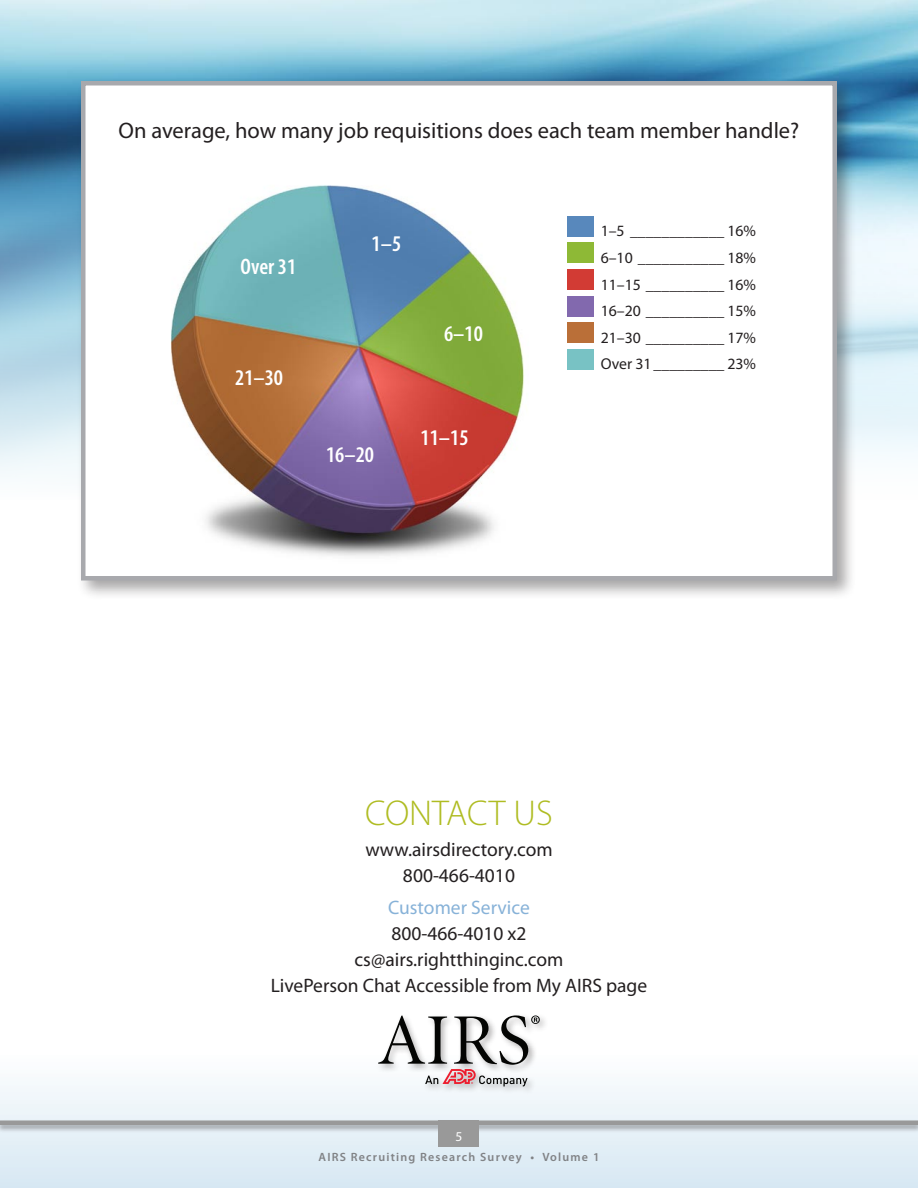
<style>
.page{position:relative;width:918px;height:1188px;background:#fff}
.page>*{position:absolute;margin:0;border:0;box-sizing:border-box;transform-origin:0 0}
._3_Body_Text_2011{font:300 36px "Myriad Pro";color:#afbc22}
._2_Chart_head_2011{font:22.5px "Myriad Pro";color:#231f20}
._1_chart_text{font:600 condensed 22.5px "Myriad Pro";color:#fff}
._2_Chart_head_2011-2{font:19.5px "Myriad Pro";color:#231f20}
._2_Chart_head_2011-3{font:19.5px "Myriad Pro";color:#87b2d8}
._2_key_text{font:15.75px "Myriad Pro";color:#231f20}
.t1{font:13.5px "Myriad Pro";color:#fff}
.t2{font:600 12px "Myriad Pro";letter-spacing:.1em;color:#808285}
</style>
<div class="page">
<img style="left:0;top:0;width:918px;height:474px">
<svg style="left:0;top:1085px;width:918px;height:103px"></svg>
<div style="left:0;top:1119px;width:918px;height:20px;background:#231f20;opacity:.4"></div>
<div style="left:0;top:1120px;width:918px;height:5px;background:#999"></div>
<div style="left:439px;top:1120px;width:40px;height:28px;background:#999"></div>
<div style="left:76px;top:76px;width:786px;height:542px;background:#231f20;opacity:.4"></div>
<div style="left:81px;top:81px;width:756px;height:499px;background:#fff;border:4px solid #a8a9ad"></div>
<img style="left:171px;top:185px;width:353px;height:371px">
<div style="left:567px;top:216px;width:27px;height:20px;background:#5888bc"></div>
<div style="left:567px;top:243px;width:27px;height:20px;background:#8eb936"></div>
<div style="left:567px;top:269px;width:27px;height:21px;background:#d23b34"></div>
<div style="left:567px;top:296px;width:27px;height:20px;background:#8269ae"></div>
<div style="left:567px;top:323px;width:27px;height:20px;background:#ba6f38"></div>
<div style="left:567px;top:349px;width:27px;height:20px;background:#78c2c4"></div>
<div style="left:375px;top:1012px;width:179px;height:89px;background:#231f20;opacity:.35"></div>
<svg style="left:378px;top:1015px;width:162px;height:71px"></svg>
<p class="_2_Chart_head_2011" style="left:119px;top:117px;width:682px">On average, how many job requisitions does each team member handle?</p>
<p class="_1_chart_text" style="left:241px;top:254px;width:57px">Over 31</p>
<p class="_1_chart_text" style="left:235px;top:365px;width:49px">21–30</p>
<p class="_1_chart_text" style="left:372px;top:231px;width:31px">1–5</p>
<p class="_1_chart_text" style="left:444px;top:321px;width:40px">6–10</p>
<p class="_1_chart_text" style="left:326px;top:442px;width:49px">16–20</p>
<p class="_1_chart_text" style="left:421px;top:425px;width:49px">11–15</p>
<p class="_2_key_text" style="left:601px;top:221px;width:157px">1–5 ____________ 16%</p>
<p class="_2_key_text" style="left:601px;top:248px;width:157px">6–10 ___________ 18%</p>
<p class="_2_key_text" style="left:601px;top:275px;width:157px">11–15 __________ 16%</p>
<p class="_2_key_text" style="left:601px;top:301px;width:157px">16–20 __________ 15%</p>
<p class="_2_key_text" style="left:601px;top:328px;width:157px">21–30 __________ 17%</p>
<p class="_2_key_text" style="left:601px;top:354px;width:157px">Over 31_________ 23%</p>
<p class="_3_Body_Text_2011" style="left:365px;top:793px;width:189px">CONTACT US</p>
<p class="_2_Chart_head_2011-2" style="left:365px;top:838px;width:189px">www.airsdirectory.com</p>
<p class="_2_Chart_head_2011-2" style="left:403px;top:863px;width:114px">800-466-4010</p>
<p class="_2_Chart_head_2011-3" style="left:388px;top:896px;width:143px">Customer Service</p>
<p class="_2_Chart_head_2011-2" style="left:391px;top:922px;width:137px">800-466-4010 x2</p>
<p class="_2_Chart_head_2011-2" style="left:355px;top:947px;width:210px">cs@airs.rightthinginc.com</p>
<p class="_2_Chart_head_2011-2" style="left:271px;top:973px;width:378px">LivePerson Chat Accessible from My AIRS page</p>
<p class="t1" style="left:456px;top:1128px;width:8px">5</p>
<p class="t2" style="left:319px;top:1149px;width:282px">AIRS Recruiting Research Survey • Volume 1</p>
</div>
